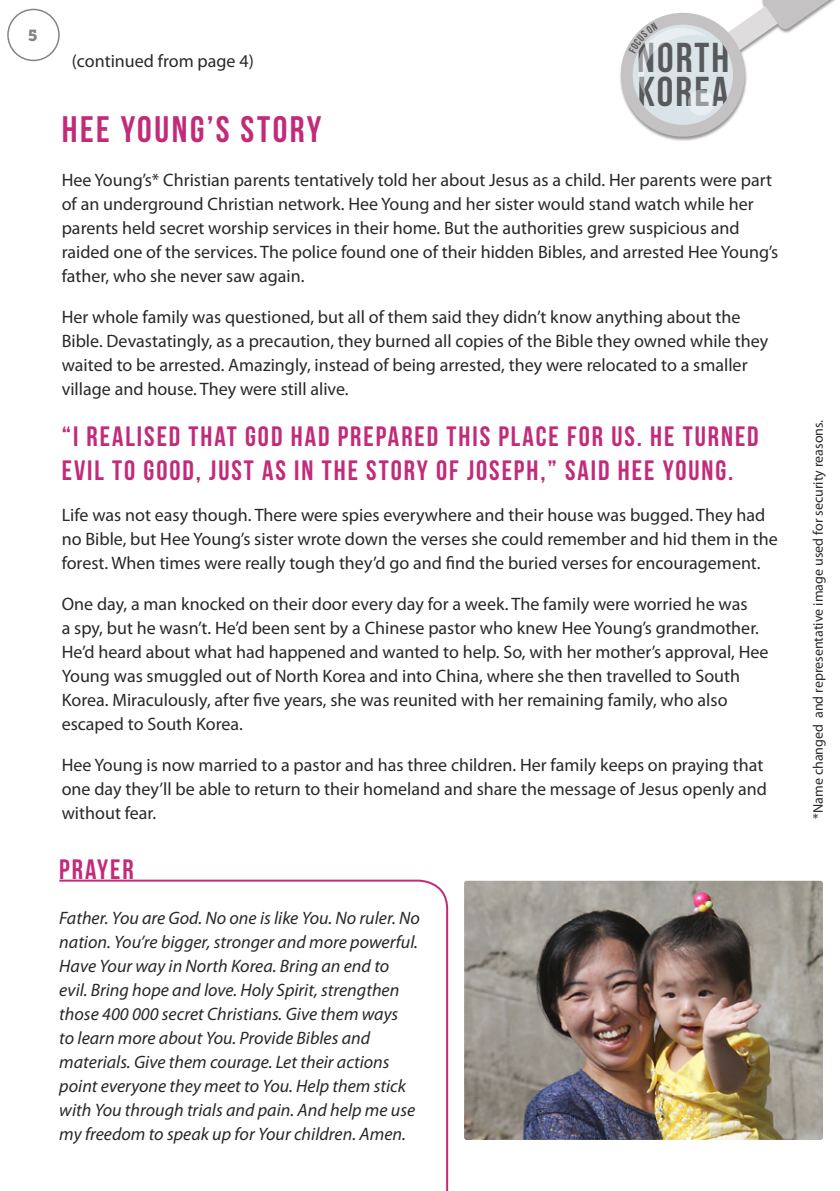
<style>
.page{position:relative;width:840px;height:1191px;background:#fff}
.page>*{position:absolute;margin:0;border:0;box-sizing:border-box;transform-origin:0 0}
.t1{font:41.6px/34.2px "Bebas Neue";letter-spacing:.05em;color:#58595b}
.t2{font:36.8px "Bebas Neue";letter-spacing:.07em;color:#c12b7a}
.t3{font:28px/33.6px "Bebas Neue";letter-spacing:.07em;color:#c12b7a}
.t4{font:18px/24px "Myriad Pro";color:#292829}
.t5{font:italic 18px/24px "Myriad Pro";color:#292829}
.t6{font:15.8px "Museo Slab 900";color:#838485}
.t7{font:14px "Myriad Pro";color:#292829}
</style>
<div class="page">
<div style="left:618px;top:0;width:221px;height:141px;background:#000;opacity:.41"></div>
<svg style="left:626px;top:19px;width:112px;height:112px;background:#d5dde1"></svg>
<svg style="left:720px;top:0;width:119px;height:55px"></svg>
<div style="left:687px;top:90px;width:26px;height:25px;background:#e8eef1;border-radius:50%"></div>
<div style="left:620px;top:13px;width:124px;height:124px;border:12px solid #c4c2c3;border-radius:50%"></div>
<div style="left:7px;top:9px;width:53px;height:52px;border:2px solid #838485;border-radius:50%"></div>
<img style="left:464px;top:880px;width:358px;height:260px">
<svg style="left:59px;top:879px;width:390px;height:312px"></svg>
<svg style="left:623px;top:14px;width:84px;height:90px;background:#dae0e3"></svg>
<p class="t6" style="left:28px;top:26px;width:11px">5</p>
<p class="t4" style="left:72px;top:49px;width:183px">(continued from page 4)</p>
<h1 class="t1" style="left:637px;top:40px;width:94px">NORTH<br>KOREA</h1>
<h2 class="t2" style="left:62px;top:109px;width:261px">HEE YOUNG’S STORY</h2>
<p class="t4" style="left:62px;top:168px;width:717px">Hee Young’s* Christian parents tentatively told her about Jesus as a child. Her parents were part of an underground Christian network. Hee Young and her sister would stand watch while her parents held secret worship services in their home. But the authorities grew suspicious and raided one of the services. The police found one of their hidden Bibles, and arrested Hee Young’s father, who she never saw again.</p>
<p class="t4" style="left:62px;top:305px;width:707px">Her whole family was questioned, but all of them said they didn’t know anything about the Bible. Devastatingly, as a precaution, they burned all copies of the Bible they owned while they waited to be arrested. Amazingly, instead of being arrested, they were relocated to a smaller village and house. They were still alive.</p>
<h3 class="t3" style="left:62px;top:419px;width:698px">“I REALISED THAT GOD HAD PREPARED THIS PLACE FOR US. HE TURNED<br>EVIL TO GOOD, JUST AS IN THE STORY OF JOSEPH,” SAID HEE YOUNG.</h3>
<p class="t4" style="left:62px;top:502px;width:717px">Life was not easy though. There were spies everywhere and their house was bugged. They had no Bible, but Hee Young’s sister wrote down the verses she could remember and hid them in the forest. When times were really tough they’d go and find the buried verses for encouragement.</p>
<p class="t4" style="left:62px;top:591px;width:708px">One day, a man knocked on their door every day for a week. The family were worried he was<br>a spy, but he wasn’t. He’d been sent by a Chinese pastor who knew Hee Young’s grandmother.<br>He’d heard about what had happened and wanted to help. So, with her mother’s approval, Hee Young was smuggled out of North Korea and into China, where she then travelled to South Korea. Miraculously, after five years, she was reunited with her remaining family, who also escaped to South Korea.</p>
<p class="t4" style="left:62px;top:752px;width:706px">Hee Young is now married to a pastor and has three children. Her family keeps on praying that one day they’ll be able to return to their homeland and share the message of Jesus openly and without fear.</p>
<h3 class="t3" style="left:59px;top:852px;width:76px">PRAYER</h3>
<p class="t5" style="left:59px;top:905px;width:362px">Father. You are God. No one is like You. No ruler. No nation. You’re bigger, stronger and more powerful.<br>Have Your way in North Korea. Bring an end to evil. Bring hope and love. Holy Spirit, strengthen those 400 000 secret Christians. Give them ways<br>to learn more about You. Provide Bibles and materials. Give them courage. Let their actions point everyone they meet to You. Help them stick with You through trials and pain. And help me use my freedom to speak up for Your children. Amen.</p>
<p class="t7" style="left:809px;top:818px;width:401px;rotate:-90deg">*Name changed and representative image used for security reasons.</p>
</div>
